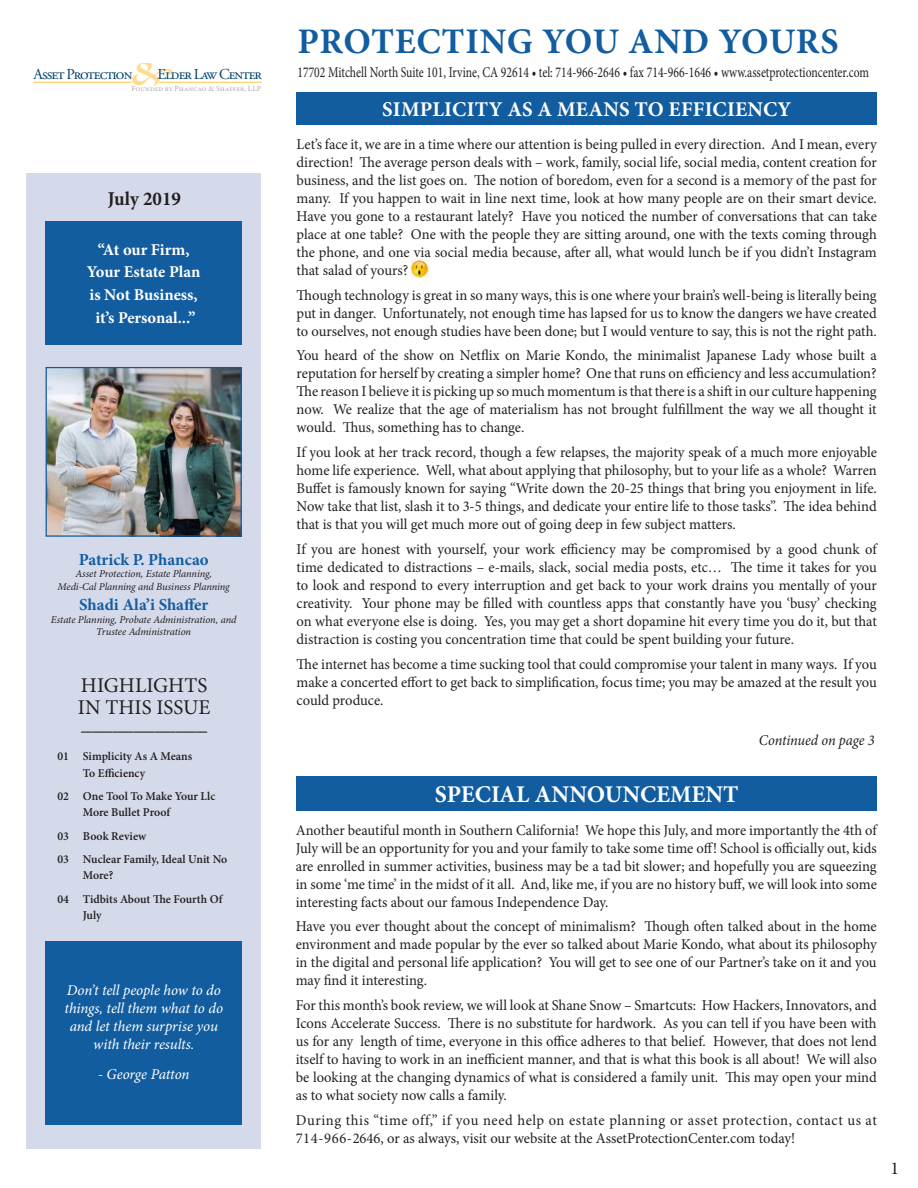
<style>
.page{position:relative;width:918px;height:1188px;background:#fff}
.page>*{position:absolute;margin:0;border:0;box-sizing:border-box;transform-origin:0 0}
.t1{font:700 36px "Minion Pro";letter-spacing:.02em;color:#125da0}
.t2{font:30.6px "Matura MT Script Capitals";color:#ffdb8e}
.t3{font:700 24px "Minion Pro";color:#fff}
.t4{font:21px/22.2px "Minion Pro";color:#231f20}
.t5{font:700 21px "Minion Pro";letter-spacing:.01em;color:#fff}
.t6{font:700 19.65px "Minion Pro";color:#231f20}
.t7{font:18px "Minion Pro";color:#231f20}
.t8{font:700 16.8px "Minion Pro";color:#125da0}
.t9{font:700 16.5px/22.8px "Minion Pro";letter-spacing:-.005em;color:#fff;text-align:center}
.t10{font:15.15px "Adobe Garamond Pro";letter-spacing:-.06em;color:#00426b}
.t11{font:15px/18px "Minion Pro";color:#231f20;text-align:justify}
.t12{font:15px/18px "Minion Pro";letter-spacing:.03em;color:#231f20}
.t13{font:15px "Minion Pro";color:#231f20;scale:.78 1}
.t14{font:italic 15px/18px "Minion Pro";letter-spacing:-.01em;color:#fff;text-align:center}
.t15{font:italic 15px "Minion Pro";letter-spacing:-.01em;color:#231f20;scale:.96 1}
.t16{font:600 12px/16.5px "Minion Pro";color:#231f20}
.t17{font:italic 10.5px/12.6px "Minion Pro";letter-spacing:-.01em;color:#231f20;text-align:center}
.t18{font:7.95px "Garamond Premr Pro";color:#aaabaf}
</style>
<div class="page">
<div style="left:26px;top:173px;width:235px;height:976px;background:#d5daeb"></div>
<div style="left:45px;top:942px;width:197px;height:183px;background:#125da0"></div>
<img style="left:48px;top:369px;width:192px;height:166px">
<div style="left:46px;top:367px;width:196px;height:170px;border:1px solid #125da0"></div>
<div style="left:297px;top:92px;width:580px;height:32px;background:#125da0"></div>
<hr style="left:160px;top:82px;width:102px;height:1px;background:#ffc746">
<hr style="left:33px;top:82px;width:99px;height:1px;background:#ffc746">
<img style="left:411px;top:260px;width:18px;height:17px">
<div style="left:45px;top:221px;width:197px;height:123px;background:#125da0"></div>
<div style="left:297px;top:776px;width:580px;height:35px;background:#125da0"></div>
<h2 class="t2" style="left:131px;top:51px;width:43px">&amp;</h2>
<p class="t18" style="left:132px;top:84px;width:131px">Founded by Phancao &amp; Shaffer, LLP</p>
<p class="t10" style="left:33px;top:65px;width:100px">Asset Protection</p>
<p class="t10" style="left:157px;top:65px;width:106px">Elder Law Center</p>
<h3 class="t6" style="left:108px;top:185px;width:75px">July 2019</h3>
<p class="t9" style="left:87px;top:238px;width:115px">“At our Firm,<br>Your Estate Plan is Not Business, it’s Personal...”</p>
<p class="t8" style="left:79px;top:548px;width:131px">Patrick P. Phancao</p>
<p class="t17" style="left:58px;top:568px;width:174px">Asset Protection, Estate Planning,<br>Medi-Cal Planning and Business Planning</p>
<p class="t8" style="left:79px;top:593px;width:130px">Shadi Ala’i Shaffer</p>
<p class="t17" style="left:51px;top:613px;width:187px">Estate Planning, Probate Administration, and<br>Trustee Administration</p>
<h3 class="t4" style="left:78px;top:674px;width:134px">HIGHLIGHTS<br>IN THIS ISSUE</h3>
<h3 class="t4" style="left:81px;top:712px;width:128px">____________</h3>
<p class="t16" style="left:83px;top:748px;width:111px;text-indent:-25px">01 Simplicity As A Means<br>To Efficiency</p>
<p class="t16" style="left:83px;top:788px;width:134px;text-indent:-25px">02 One Tool To Make Your Llc<br>More Bullet Proof</p>
<p class="t16" style="left:57px;top:824px;width:171px;line-height:23.2px">03 Book Review<br>03 Nuclear Family, Ideal Unit No</p>
<p class="t16" style="left:57px;top:864px;width:167px;line-height:23.2px;text-indent:25px">More?<br>04 Tidbits About The Fourth Of</p>
<p class="t16" style="left:83px;top:907px;width:20px">July</p>
<p class="t14" style="left:65px;top:981px;width:160px">Don’t tell people how to do things, tell them what to do and let them surprise you with their results.</p>
<p class="t14" style="left:98px;top:1065px;width:93px">- George Patton</p>
<h1 class="t1" style="left:297px;top:16px;width:543px">PROTECTING YOU AND YOURS</h1>
<p class="t13" style="left:297px;top:62px;width:734px">17702 Mitchell North Suite 101, Irvine, CA 92614 • tel: 714-966-2646 • fax 714-966-1646 • www.assetprotectioncenter.com</p>
<h3 class="t5" style="left:382px;top:94px;width:411px">SIMPLICITY AS A MEANS TO EFFICIENCY</h3>
<p class="t11" style="left:297px;top:135px;width:582px">Let’s face it, we are in a time where our attention is being pulled in every direction. And I mean, every direction! The average person deals with – work, family, social life, social media, content creation for business, and the list goes on. The notion of boredom, even for a second is a memory of the past for many. If you happen to wait in line next time, look at how many people are on their smart device.<br>Have you gone to a restaurant lately? Have you noticed the number of conversations that can take place at one table? One with the people they are sitting around, one with the texts coming through the phone, and one via social media because, after all, what would lunch be if you didn’t Instagram that salad of yours? :O</p>
<p class="t11" style="left:297px;top:286px;width:582px">Though technology is great in so many ways, this is one where your brain’s well-being is literally being put in danger. Unfortunately, not enough time has lapsed for us to know the dangers we have created to ourselves, not enough studies have been done; but I would venture to say, this is not the right path.</p>
<p class="t11" style="left:297px;top:347px;width:582px">You heard of the show on Netflix on Marie Kondo, the minimalist Japanese Lady whose built a reputation for herself by creating a simpler home? One that runs on efficiency and less accumulation?<br>The reason I believe it is picking up so much momentum is that there is a shift in our culture happening now. We realize that the age of materialism has not brought fulfillment the way we all thought it would. Thus, something has to change.</p>
<p class="t11" style="left:297px;top:443px;width:582px">If you look at her track record, though a few relapses, the majority speak of a much more enjoyable home life experience. Well, what about applying that philosophy, but to your life as a whole? Warren Buffet is famously known for saying “Write down the 20-25 things that bring you enjoyment in life.<br>Now take that list, slash it to 3-5 things, and dedicate your entire life to those tasks”. The idea behind that is that you will get much more out of going deep in few subject matters.</p>
<p class="t11" style="left:297px;top:540px;width:582px">If you are honest with yourself, your work efficiency may be compromised by a good chunk of time dedicated to distractions – e-mails, slack, social media posts, etc… The time it takes for you to look and respond to every interruption and get back to your work drains you mentally of your creativity. Your phone may be filled with countless apps that constantly have you ‘busy’ checking on what everyone else is doing. Yes, you may get a short dopamine hit every time you do it, but that distraction is costing you concentration time that could be spent building your future.</p>
<p class="t11" style="left:297px;top:655px;width:582px">The internet has become a time sucking tool that could compromise your talent in many ways. If you make a concerted effort to get back to simplification, focus time; you may be amazed at the result you could produce.</p>
<p class="t15" style="left:759px;top:730px;width:122px">Continued on page 3</p>
<h3 class="t3" style="left:435px;top:778px;width:305px">SPECIAL ANNOUNCEMENT</h3>
<p class="t11" style="left:296px;top:821px;width:583px">Another beautiful month in Southern California! We hope this July, and more importantly the 4th of July will be an opportunity for you and your family to take some time off! School is officially out, kids are enrolled in summer activities, business may be a tad bit slower; and hopefully you are squeezing in some ‘me time’ in the midst of it all. And, like me, if you are no history buff, we will look into some interesting facts about our famous Independence Day.</p>
<p class="t11" style="left:296px;top:918px;width:583px">Have you ever thought about the concept of minimalism? Though often talked about in the home environment and made popular by the ever so talked about Marie Kondo, what about its philosophy in the digital and personal life application? You will get to see one of our Partner’s take on it and you may find it interesting.</p>
<p class="t11" style="left:296px;top:997px;width:583px">For this month’s book review, we will look at Shane Snow – Smartcuts: How Hackers, Innovators, and Icons Accelerate Success. There is no substitute for hardwork. As you can tell if you have been with us for any length of time, everyone in this office adheres to that belief. However, that does not lend itself to having to work in an inefficient manner, and that is what this book is all about! We will also be looking at the changing dynamics of what is considered a family unit. This may open your mind as to what society now calls a family.</p>
<p class="t12" style="left:296px;top:1111px;width:583px">During this “time off,” if you need help on estate planning or asset protection, contact us at<br>714-966-2646, or as always, visit our website at the AssetProtectionCenter.com today!</p>
<p class="t7" style="left:890px;top:1156px;width:10px">1</p>
</div>
